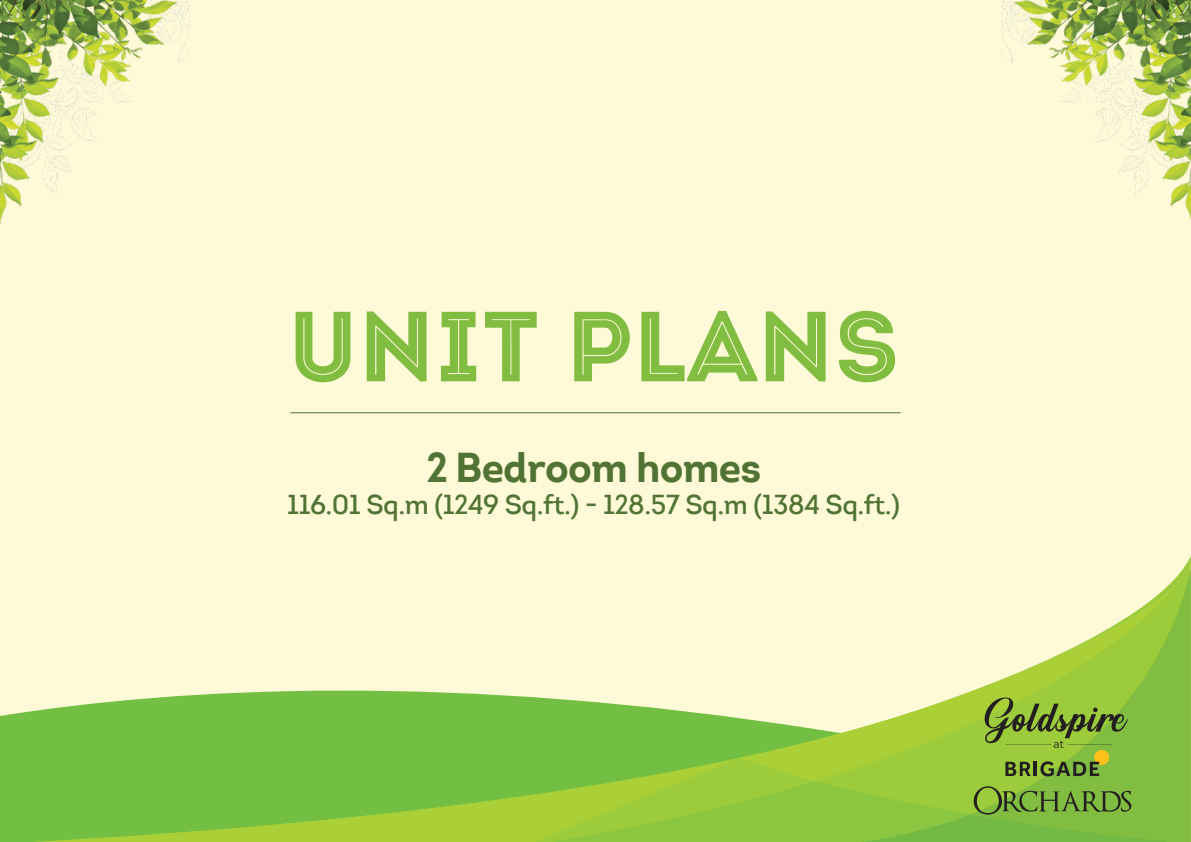
<style>
.page{position:relative;width:1191px;height:842px;background:#fff}
.page>*{position:absolute;margin:0;border:0;box-sizing:border-box;transform-origin:0 0}
.t1{font:99.3px "Intro Black Inline";letter-spacing:.02em;color:#81bd41}
.t2{font:700 40.7px "Intro";letter-spacing:-.02em;color:#517435}
.t3{font:600 26.7px "Intro";letter-spacing:-.02em;color:#517435}
</style>
<div class="page">
<div style="left:0;top:0;width:1190px;height:842px;background:#fefad7"></div>
<svg style="left:0;top:690px;width:531px;height:68px;background:#80c452"></svg>
<svg style="left:0;top:758px;width:531px;height:84px;background:#7ec241"></svg>
<img style="left:0;top:0;width:189px;height:224px">
<img style="left:1002px;top:0;width:189px;height:238px">
<svg style="left:531px;top:568px;width:660px;height:274px"></svg>
<hr style="left:290px;top:412px;width:610px;height:1px;background:#517435">
<h1 class="t1" style="left:289px;top:283px;width:611px">UNIT PLANS</h1>
<h2 class="t2" style="left:426px;top:441px;width:336px">2 Bedroom homes</h2>
<p class="t3" style="left:287px;top:488px;width:614px">116.01 Sq.m (1249 Sq.ft.) - 128.57 Sq.m (1384 Sq.ft.)</p>
</div>
